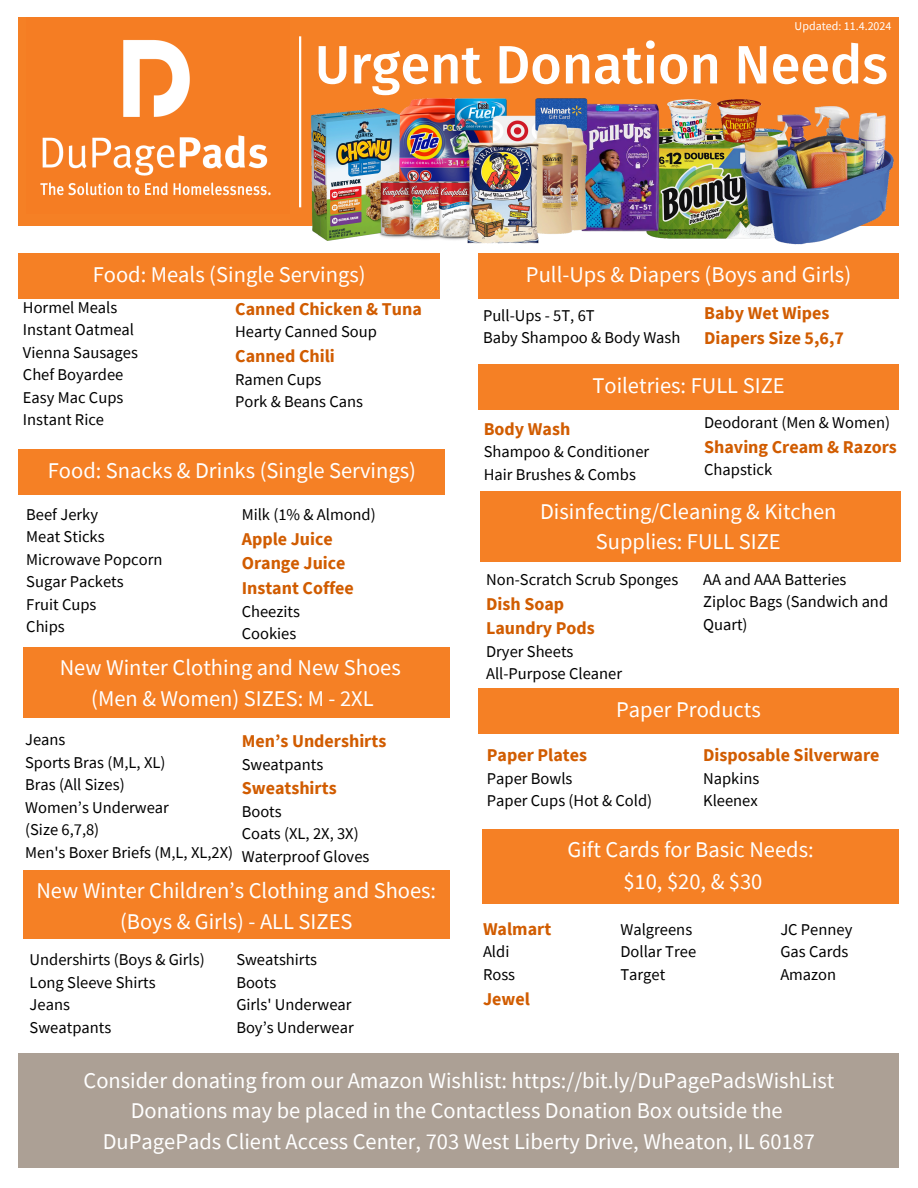
<style>
.page{position:relative;width:918px;height:1188px;background:#fff}
.page>*{position:absolute;margin:0;border:0;box-sizing:border-box;transform-origin:0 0}
.t1{font:500 54px "Fira Sans";color:#fff}
.t2{font:22.5px/30.3px "Source Sans Pro";color:#fff;text-align:center}
.t3{font:700 18px/24.8px "Source Sans Pro";color:#d15c00}
.t4{font:16.5px/22.5px "Source Sans Pro";color:#000}
.t5{font:12px "Source Sans Pro";color:#fff}
</style>
<div class="page">
<div style="left:19px;top:17px;width:880px;height:208px;background:#f58025"></div>
<img style="left:40px;top:40px;width:231px;height:156px">
<hr style="left:299px;top:36px;width:2px;height:171px;background:#fff">
<div style="left:19px;top:253px;width:421px;height:46px;background:#f58025"></div>
<div style="left:478px;top:253px;width:421px;height:46px;background:#f58025"></div>
<div style="left:19px;top:449px;width:426px;height:46px;background:#f58025"></div>
<div style="left:478px;top:364px;width:421px;height:46px;background:#f58025"></div>
<div style="left:482px;top:829px;width:417px;height:75px;background:#f58025"></div>
<div style="left:23px;top:648px;width:427px;height:70px;background:#f58025"></div>
<div style="left:480px;top:491px;width:421px;height:71px;background:#f58025"></div>
<div style="left:23px;top:870px;width:427px;height:69px;background:#f58025"></div>
<div style="left:19px;top:1054px;width:880px;height:114px;background:#aca095"></div>
<img style="left:654px;top:148px;width:83px;height:91px">
<img style="left:591px;top:103px;width:98px;height:134px">
<img style="left:737px;top:106px;width:162px;height:139px">
<img style="left:405px;top:98px;width:87px;height:69px">
<img style="left:290px;top:108px;width:132px;height:132px">
<img style="left:368px;top:167px;width:84px;height:73px">
<img style="left:665px;top:99px;width:103px;height:49px">
<img style="left:452px;top:98px;width:55px;height:37px">
<img style="left:492px;top:105px;width:38px;height:37px">
<img style="left:535px;top:98px;width:56px;height:17px">
<img style="left:530px;top:115px;width:64px;height:122px">
<img style="left:452px;top:142px;width:102px;height:102px">
<div style="left:478px;top:688px;width:421px;height:46px;background:#f58025"></div>
<h4 class="t5" style="left:795px;top:18px;width:98px">Updated: 11.4.2024</h4>
<h2 class="t1" style="left:315px;top:33px;width:575px">Urgent Donation Needs</h2>
<p class="t2" style="left:93px;top:259px;width:274px">Food: Meals (Single Servings)</p>
<h1 class="t2" style="left:526px;top:259px;width:327px">Pull-Ups &amp; Diapers (Boys and Girls)</h1>
<h4 class="t4" style="left:23px;top:296px;width:117px">Hormel Meals<br>Instant Oatmeal<br>Vienna Sausages<br>Chef Boyardee<br>Easy Mac Cups<br>Instant Rice</h4>
<h4 class="t3" style="left:235px;top:296px;width:188px">Canned Chicken &amp; Tuna</h4>
<h4 class="t4" style="left:235px;top:320px;width:143px">Hearty Canned Soup</h4>
<h4 class="t3" style="left:235px;top:343px;width:101px">Canned Chili</h4>
<h4 class="t4" style="left:235px;top:368px;width:129px">Ramen Cups<br>Pork &amp; Beans Cans</h4>
<p class="t2" style="left:48px;top:455px;width:370px">Food: Snacks &amp; Drinks (Single Servings)</p>
<h2 class="t4" style="left:26px;top:503px;width:138px">Beef Jerky<br>Meat Sticks<br>Microwave Popcorn<br>Sugar Packets<br>Fruit Cups<br>Chips</h2>
<h2 class="t4" style="left:242px;top:503px;width:136px">Milk (1% &amp; Almond)</h2>
<h2 class="t3" style="left:242px;top:526px;width:114px">Apple Juice<br>Orange Juice<br>Instant Coffee</h2>
<h2 class="t4" style="left:242px;top:600px;width:60px">Cheezits<br>Cookies</h2>
<p class="t2" style="left:60px;top:652px;width:343px">New Winter Clothing and New Shoes (Men &amp; Women) SIZES: M - 2XL</p>
<h2 class="t4" style="left:25px;top:728px;width:210px">Jeans<br>Sports Bras (M,L, XL)<br>Bras (All Sizes)<br>Women’s Underwear<br>(Size 6,7,8)<br>Men's Boxer Briefs (M,L, XL,2X)</h2>
<h4 class="t3" style="left:242px;top:728px;width:146px">Men’s Undershirts</h4>
<h4 class="t4" style="left:242px;top:753px;width:83px">Sweatpants</h4>
<h4 class="t3" style="left:242px;top:776px;width:96px">Sweatshirts</h4>
<h4 class="t4" style="left:242px;top:800px;width:129px">Boots<br>Coats (XL, 2X, 3X)<br>Waterproof Gloves</h4>
<p class="t2" style="left:36px;top:875px;width:401px">New Winter Children’s Clothing and Shoes: (Boys &amp; Girls) - ALL SIZES</p>
<h2 class="t4" style="left:30px;top:948px;width:177px">Undershirts (Boys &amp; Girls)<br>Long Sleeve Shirts<br>Jeans<br>Sweatpants</h2>
<h4 class="t4" style="left:236px;top:948px;width:119px">Sweatshirts<br>Boots<br>Girls' Underwear<br>Boy’s Underwear</h4>
<h4 class="t4" style="left:483px;top:304px;width:199px">Pull-Ups - 5T, 6T<br>Baby Shampoo &amp; Body Wash</h4>
<h4 class="t3" style="left:704px;top:301px;width:141px">Baby Wet Wipes<br>Diapers Size 5,6,7</h4>
<p class="t2" style="left:592px;top:370px;width:194px">Toiletries: FULL SIZE</p>
<h4 class="t3" style="left:484px;top:416px;width:88px">Body Wash</h4>
<h4 class="t4" style="left:484px;top:440px;width:167px">Shampoo &amp; Conditioner<br>Hair Brushes &amp; Combs</h4>
<h2 class="t4" style="left:704px;top:411px;width:187px">Deodorant (Men &amp; Women)</h2>
<h2 class="t3" style="left:704px;top:434px;width:194px">Shaving Cream &amp; Razors</h2>
<h2 class="t4" style="left:704px;top:458px;width:70px">Chapstick</h2>
<p class="t2" style="left:540px;top:495px;width:298px">Disinfecting/Cleaning &amp; Kitchen<br>Supplies: FULL SIZE</p>
<h4 class="t4" style="left:486px;top:568px;width:194px">Non-Scratch Scrub Sponges</h4>
<h4 class="t3" style="left:486px;top:591px;width:110px">Dish Soap<br>Laundry Pods</h4>
<h4 class="t4" style="left:486px;top:640px;width:138px">Dryer Sheets<br>All-Purpose Cleaner</h4>
<h4 class="t4" style="left:703px;top:568px;width:187px">AA and AAA Batteries<br>Ziploc Bags (Sandwich and<br>Quart)</h4>
<h4 class="t2" style="left:616px;top:694px;width:146px">Paper Products</h4>
<h2 class="t3" style="left:487px;top:742px;width:102px">Paper Plates</h2>
<h2 class="t4" style="left:487px;top:766px;width:167px">Paper Bowls<br>Paper Cups (Hot &amp; Cold)</h2>
<h2 class="t3" style="left:703px;top:742px;width:178px">Disposable Silverware</h2>
<h2 class="t4" style="left:703px;top:766px;width:58px">Napkins<br>Kleenex</h2>
<h4 class="t3" style="left:483px;top:916px;width:70px">Walmart</h4>
<h4 class="t4" style="left:483px;top:940px;width:34px">Aldi<br>Ross</h4>
<h4 class="t3" style="left:483px;top:986px;width:48px">Jewel</h4>
<p class="t2" style="left:568px;top:834px;width:248px;line-height:31.5px">Gift Cards for Basic Needs: $10, $20, &amp; $30</p>
<h4 class="t4" style="left:620px;top:918px;width:77px">Walgreens<br>Dollar Tree<br>Target</h4>
<h4 class="t4" style="left:780px;top:918px;width:74px">JC Penney<br>Gas Cards<br>Amazon</h4>
<h4 class="t2" style="left:84px;top:1065px;width:752px">Consider donating from our Amazon Wishlist: https://bit.ly/DuPagePadsWishList<br>Donations may be placed in the Contactless Donation Box outside the<br>DuPagePads Client Access Center, 703 West Liberty Drive, Wheaton, IL 60187</h4>
</div>
